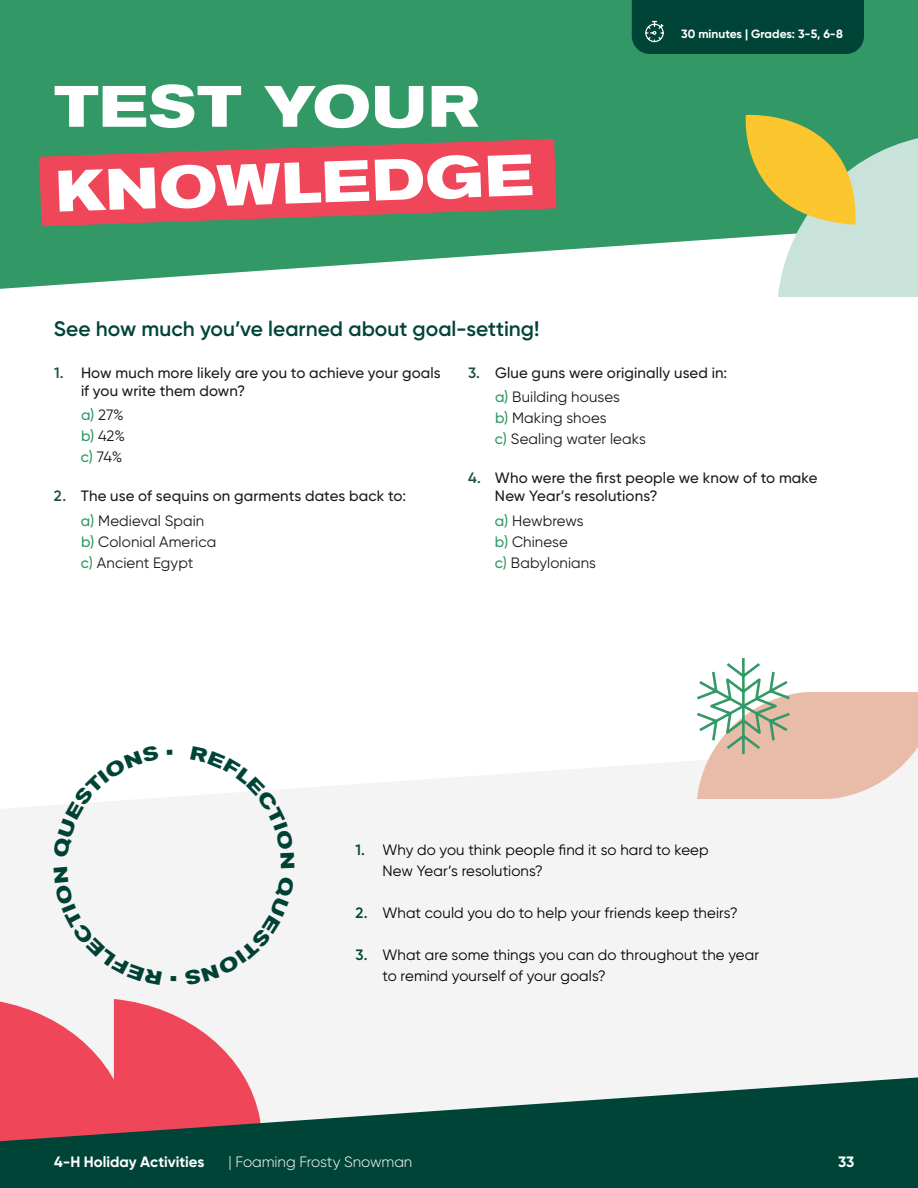
<style>
.page{position:relative;width:918px;height:1188px;background:#fff}
.page>*{position:absolute;margin:0;border:0;box-sizing:border-box;transform-origin:0 0}
.t1{font:700 expanded 57.75px "Akzidenz Grotesk Pro";letter-spacing:.015em;color:#fff}
.t2{font:600 21px "Gilroy";color:#004438}
.t3{font:500 15px/18px "Gilroy";letter-spacing:.01em;color:#1a1a1a}
.t4{font:15px/21px "Gilroy";letter-spacing:.005em;color:#000}
.t5{font:15px/21px "Gilroy";letter-spacing:.005em;color:#1a1a1a}
.t6{font:700 15px "Gilroy";color:#fff}
.t7{font:300 15px "Gilroy";letter-spacing:-.005em;color:#fff}
.t8{font:700 12px "Gilroy";color:#fff}
.s1{font-weight:600;color:#204f44}
.s2{font-weight:500;color:#319866}
.s3{color:#319866}
.s4{font-weight:400}
.s5{font-weight:600;color:#004438}
</style>
<div class="page">
<div style="left:0;top:761px;width:918px;height:316px;background:#f4f4f4"></div>
<svg style="left:0;top:999px;width:261px;height:78px"></svg>
<svg style="left:0;top:1077px;width:918px;height:111px;background:#465f59"></svg>
<svg style="left:0;top:0;width:918px;height:289px;background:#47a376"></svg>
<svg style="left:39px;top:139px;width:518px;height:87px;background:#c8565c"></svg>
<svg style="left:738px;top:108px;width:180px;height:189px;background:#b0cb97"></svg>
<div style="left:632px;top:0;width:232px;height:54px;background:#004438"></div>
<svg style="left:694px;top:658px;width:224px;height:141px"></svg>
<svg style="left:190px;top:761px;width:104px;height:107px"></svg>
<svg style="left:171px;top:976px;width:5px;height:5px"></svg>
<div style="left:185px;top:877px;width:109px;height:109px;background:#f4f4f4"></div>
<div style="left:54px;top:867px;width:108px;height:118px;background:#f4f4f4"></div>
<svg style="left:53px;top:761px;width:106px;height:97px"></svg>
<h1 class="t1" style="left:54px;top:69px;width:426px">TEST YOUR</h1>
<h1 class="t1" style="left:54px;top:154px;width:479px;rotate:-2deg">KNOWLEDGE</h1>
<p class="t8" style="left:681px;top:26px;width:163px">30 minutes | Grades: 3-5, 6-8</p>
<h2 class="t2" style="left:54px;top:315px;width:487px">See how much you’ve learned about goal-setting!</h2>
<p class="t3" style="left:81px;top:363px;width:361px;text-indent:-27px"><span class="s1">1.</span> How much more likely are you to achieve your goals if you write them down?</p>
<p class="t5" style="left:81px;top:404px;width:45px;text-align:justify"><span class="s2">a)</span> 27% <span class="s2">b)</span> 42% <span class="s2">c)</span> 74%</p>
<p class="t3" style="left:81px;top:484px;width:326px;line-height:24.5px;text-indent:-27px"><span class="s1">2.</span> The use of sequins on garments dates back to: <span class="s3">a)</span> <span class="s4">Medieval Spain</span></p>
<p class="t5" style="left:81px;top:531px;width:137px"><span class="s2">b)</span> Colonial America <span class="s2">c)</span> Ancient Egypt</p>
<p class="t3" style="left:495px;top:360px;width:234px;line-height:24.5px;text-indent:-27px"><span class="s1">3.</span> Glue guns were originally used in: <span class="s3">a)</span> <span class="s4">Building houses</span></p>
<p class="t5" style="left:495px;top:407px;width:152px"><span class="s2">b)</span> Making shoes<br><span class="s2">c)</span> Sealing water leaks</p>
<p class="t3" style="left:495px;top:469px;width:324px;text-indent:-27px"><span class="s1">4.</span> Who were the first people we know of to make<br>New Year’s resolutions?</p>
<p class="t5" style="left:495px;top:510px;width:103px"><span class="s2">a)</span> Hewbrews <span class="s2">b)</span> Chinese<br><span class="s2">c)</span> Babylonians</p>
<p class="t4" style="left:382px;top:839px;width:328px;text-indent:-27px"><span class="s5">1.</span> Why do you think people find it so hard to keep<br>New Year’s resolutions?</p>
<p class="t4" style="left:356px;top:902px;width:384px"><span class="s5">2.</span> What could you do to help your friends keep theirs?</p>
<p class="t4" style="left:382px;top:944px;width:378px;text-indent:-27px"><span class="s5">3.</span> What are some things you can do throughout the year to remind yourself of your goals?</p>
<p class="t6" style="left:54px;top:1152px;width:152px">4-H Holiday Activities</p>
<p class="t7" style="left:229px;top:1153px;width:185px">| Foaming Frosty Snowman</p>
<p class="t6" style="left:838px;top:1152px;width:18px">33</p>
</div>
